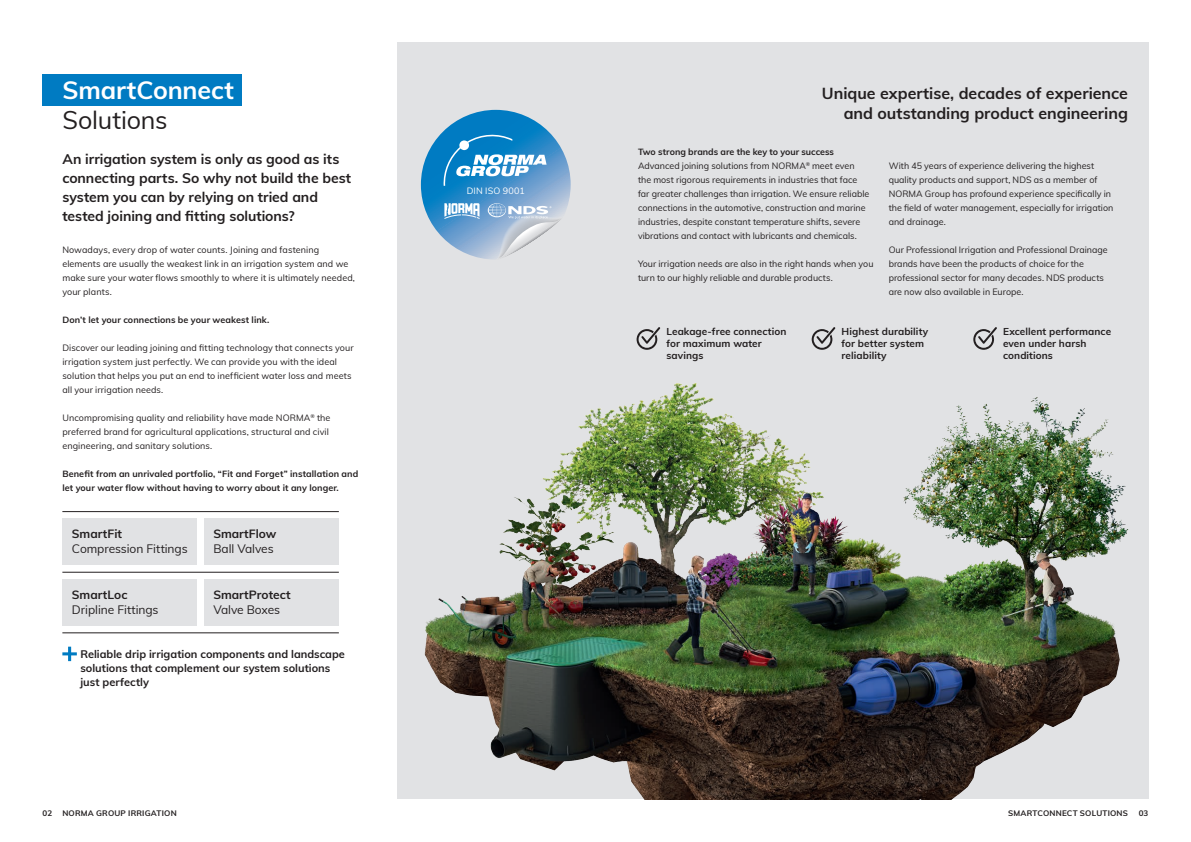
<style>
.page{position:relative;width:1191px;height:842px;background:#fff}
.page>*{position:absolute;margin:0;border:0;box-sizing:border-box;transform-origin:0 0}
.t1{font:700 25px "Muli";letter-spacing:-.005em;color:#fff}
.t2{font:25px "Muli";letter-spacing:-.005em;color:#231f20}
.t3{font:700 16px/20px "Muli";color:#231f20;text-align:right}
.t4{font:700 14px/19px "Muli";letter-spacing:-.005em;color:#231f20}
.t5{font:12px "Muli";letter-spacing:-.005em;color:#231f20}
.t6{font:700 12px "Muli";color:#231f20}
.t7{font:700 11px/14px "Muli";color:#231f20}
.t8{font:700 10px/12px "Muli";letter-spacing:.005em;color:#231f20}
.t9{font:9px/14px "Muli";letter-spacing:.005em;color:#231f20}
.t10{font:700 9px/14px "Muli";letter-spacing:.01em;color:#231f20}
.t11{font:9px "Muli";letter-spacing:.02em;color:#fff}
.t12{font:700 8px "Muli";letter-spacing:.025em;color:#231f20}
.s1{font-weight:700}
</style>
<div class="page">
<div style="left:397px;top:43px;width:751px;height:756px;background:#e1e2e4"></div>
<img style="left:424px;top:315px;width:725px;height:484px">
<div style="left:43px;top:74px;width:199px;height:32px;background:#007bc2"></div>
<svg style="left:62px;top:647px;width:15px;height:14px"></svg>
<hr style="left:62px;top:511px;width:277px;height:1px;background:#231f20">
<hr style="left:62px;top:572px;width:277px;height:1px;background:#231f20">
<hr style="left:62px;top:633px;width:277px;height:1px;background:#231f20">
<div style="left:62px;top:519px;width:135px;height:46px;background:#e1e2e4"></div>
<div style="left:204px;top:519px;width:135px;height:46px;background:#e1e2e4"></div>
<div style="left:62px;top:579px;width:135px;height:47px;background:#e1e2e4"></div>
<div style="left:204px;top:579px;width:135px;height:47px;background:#e1e2e4"></div>
<svg style="left:421px;top:110px;width:149px;height:149px"></svg>
<svg style="left:636px;top:327px;width:24px;height:23px"></svg>
<svg style="left:811px;top:327px;width:24px;height:23px"></svg>
<svg style="left:973px;top:327px;width:24px;height:23px"></svg>
<h1 class="t1" style="left:62px;top:71px;width:173px">SmartConnect</h1>
<h1 class="t2" style="left:62px;top:101px;width:107px">Solutions</h1>
<h3 class="t4" style="left:62px;top:149px;width:290px">An irrigation system is only as good as its connecting parts. So why not build the best system you can by relying on tried and tested joining and fitting solutions?</h3>
<p class="t9" style="left:62px;top:242px;width:294px">Nowadays, every drop of water counts. Joining and fastening elements are usually the weakest link in an irrigation system and we make sure your water flows smoothly to where it is ultimately needed, your plants.</p>
<p class="t10" style="left:62px;top:312px;width:209px">Don’t let your connections be your weakest link.</p>
<p class="t9" style="left:62px;top:340px;width:293px">Discover our leading joining and fitting technology that connects your irrigation system just perfectly. We can provide you with the ideal solution that helps you put an end to inefficient water loss and meets all your irrigation needs.</p>
<p class="t9" style="left:62px;top:410px;width:270px">Uncompromising quality and reliability have made NORMA<sup>®</sup> the preferred brand for agricultural applications, structural and civil engineering, and sanitary solutions.</p>
<p class="t10" style="left:62px;top:466px;width:297px">Benefit from an unrivaled portfolio, “Fit and Forget” installation and let your water flow without having to worry about it any longer.</p>
<h3 class="t6" style="left:72px;top:525px;width:52px">SmartFit</h3>
<h3 class="t5" style="left:72px;top:540px;width:117px">Compression Fittings</h3>
<h3 class="t6" style="left:72px;top:586px;width:57px">SmartLoc</h3>
<h3 class="t5" style="left:72px;top:601px;width:88px">Dripline Fittings</h3>
<h3 class="t6" style="left:213px;top:525px;width:64px">SmartFlow</h3>
<h3 class="t5" style="left:213px;top:540px;width:62px">Ball Valves</h3>
<h3 class="t6" style="left:213px;top:586px;width:79px">SmartProtect</h3>
<h3 class="t5" style="left:213px;top:601px;width:68px">Valve Boxes</h3>
<p class="t7" style="left:80px;top:646px;width:266px">Reliable drip irrigation components and landscape solutions that complement our system solutions just perfectly</p>
<p class="t11" style="left:467px;top:184px;width:59px">DIN ISO 9001</p>
<h2 class="t3" style="left:822px;top:82px;width:307px">Unique expertise, decades of experience and outstanding product engineering</h2>
<p class="t9" style="left:638px;top:144px;width:233px"><span class="s1">Two strong brands are the key to your success </span>Advanced joining solutions from NORMA<sup>®</sup> meet even the most rigorous requirements in industries that face far greater challenges than irrigation. We ensure reliable connections in the automotive, construction and marine industries, despite constant temperature shifts, severe vibrations and contact with lubricants and chemicals.</p>
<p class="t9" style="left:638px;top:256px;width:237px">Your irrigation needs are also in the right hands when you turn to our highly reliable and durable products.</p>
<p class="t9" style="left:888px;top:158px;width:226px">With 45 years of experience delivering the highest quality products and support, NDS as a member of NORMA Group has profound experience specifically in the field of water management, especially for irrigation and drainage.</p>
<p class="t9" style="left:888px;top:242px;width:221px">Our Professional Irrigation and Professional Drainage brands have been the products of choice for the professional sector for many decades. NDS products are now also available in Europe.</p>
<p class="t8" style="left:666px;top:325px;width:121px">Leakage-free connection for maximum water savings</p>
<p class="t8" style="left:841px;top:325px;width:88px">Highest durability for better system reliability</p>
<p class="t8" style="left:1003px;top:325px;width:109px">Excellent performance even under harsh conditions</p>
<p class="t12" style="left:43px;top:808px;width:11px">02</p>
<p class="t12" style="left:62px;top:808px;width:116px">NORMA GROUP IRRIGATION</p>
<p class="t12" style="left:1008px;top:808px;width:121px">SMARTCONNECT SOLUTIONS</p>
<p class="t12" style="left:1138px;top:808px;width:11px">03</p>
</div>
